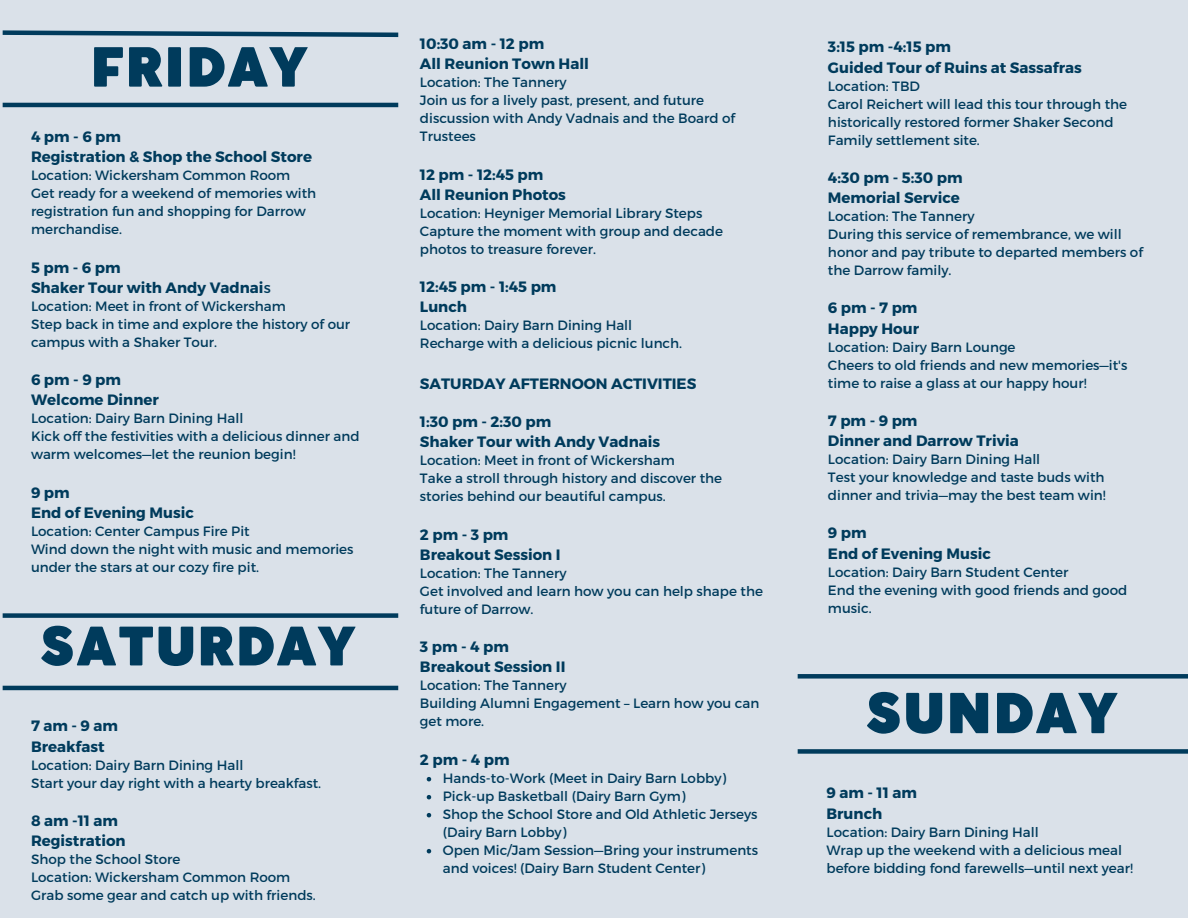
<style>
.page{position:relative;width:1188px;height:918px;background:#dae1e9}
.page>*{position:absolute;margin:0;border:0;box-sizing:border-box;transform-origin:0 0}
.t1{font:900 54.3px "Coco Gothic";color:#003b5c}
.t2{font:900 53.25px "Coco Gothic";color:#003b5c}
.t3{font:900 52.35px "Coco Gothic";color:#003b5c}
.t4{font:700 15px "Montserrat";color:#003b5c}
.t5{font:13.5px/18px "Montserrat";color:#003b5c}
.s1{font-weight:400}
</style>
<div class="page">
<svg style="left:2px;top:30px;width:397px;height:8px"></svg>
<hr style="left:3px;top:103px;width:395px;height:4px;background:#003b5c">
<svg style="left:427px;top:777px;width:4px;height:4px"></svg>
<svg style="left:427px;top:795px;width:4px;height:4px"></svg>
<svg style="left:427px;top:813px;width:4px;height:4px"></svg>
<svg style="left:427px;top:849px;width:4px;height:4px"></svg>
<hr style="left:3px;top:686px;width:395px;height:4px;background:#003b5c">
<div style="left:3px;top:613px;width:395px;height:5px;background:#003b5c"></div>
<div style="left:798px;top:749px;width:390px;height:5px;background:#003b5c"></div>
<div style="left:798px;top:674px;width:390px;height:5px;background:#003b5c"></div>
<p class="t2" style="left:90px;top:47px;width:219px">FRIDAY</p>
<h1 class="t4" style="left:31px;top:127px;width:92px">4pm-6pm</h1>
<p class="t4" style="left:31px;top:147px;width:283px">Registration &amp; Shop the School Store</p>
<p class="t5" style="left:31px;top:166px;width:261px">Location: Wickersham Common Room</p>
<p class="t5" style="left:31px;top:184px;width:287px">Get ready for a weekend of memories with registration fun and shopping for Darrow merchandise.</p>
<p class="t4" style="left:31px;top:258px;width:91px">5pm-6pm</p>
<p class="t4" style="left:31px;top:278px;width:241px">Shaker Tour with Andy Vadnai<span class="s1">s</span></p>
<p class="t5" style="left:31px;top:296px;width:256px">Location: Meet in front of Wickersham</p>
<p class="t5" style="left:31px;top:314px;width:321px">Step back in time and explore the history of our campus with a Shaker Tour.</p>
<p class="t4" style="left:31px;top:370px;width:92px">6pm-9pm</p>
<p class="t4" style="left:31px;top:390px;width:129px">Welcome Dinner</p>
<p class="t5" style="left:31px;top:409px;width:214px">Location: Dairy Barn Dining Hall</p>
<p class="t5" style="left:31px;top:427px;width:330px">Kick off the festivities with a delicious dinner and warm welcomes—let the reunion begin!</p>
<p class="t4" style="left:31px;top:483px;width:40px">9 pm</p>
<p class="t4" style="left:31px;top:503px;width:164px">End of Evening Music</p>
<p class="t5" style="left:31px;top:521px;width:220px">Location: Center Campus Fire Pit</p>
<p class="t5" style="left:31px;top:539px;width:324px">Wind down the night with music and memories under the stars at our cozy fire pit.</p>
<p class="t3" style="left:40px;top:627px;width:317px">SATURDAY</p>
<p class="t4" style="left:31px;top:716px;width:88px">7am-9am</p>
<p class="t4" style="left:31px;top:737px;width:75px">Breakfast</p>
<p class="t5" style="left:31px;top:755px;width:214px">Location: Dairy Barn Dining Hall</p>
<p class="t5" style="left:31px;top:773px;width:292px">Start your day right with a hearty breakfast.</p>
<p class="t4" style="left:31px;top:811px;width:89px">8 am -11 am</p>
<p class="t4" style="left:31px;top:831px;width:96px">Registration</p>
<p class="t5" style="left:31px;top:850px;width:151px">Shop the School Store</p>
<p class="t5" style="left:31px;top:868px;width:261px">Location: Wickersham Common Room</p>
<p class="t5" style="left:31px;top:886px;width:286px">Grab some gear and catch up with friends.</p>
<h1 class="t4" style="left:420px;top:34px;width:126px">10:30 am - 12 pm</h1>
<p class="t4" style="left:420px;top:54px;width:171px">All Reunion Town Hall</p>
<p class="t5" style="left:420px;top:73px;width:148px">Location: The Tannery</p>
<p class="t5" style="left:420px;top:91px;width:317px">Join us for a lively past, present, and future discussion with Andy Vadnais and the Board of<br>Trustees</p>
<p class="t4" style="left:420px;top:164px;width:125px">12 pm - 12:45 pm</p>
<p class="t4" style="left:420px;top:185px;width:148px">All Reunion Photos</p>
<p class="t5" style="left:420px;top:203px;width:284px">Location: Heyniger Memorial Library Steps</p>
<p class="t5" style="left:420px;top:221px;width:305px">Capture the moment with group and decade photos to treasure forever.</p>
<p class="t4" style="left:420px;top:277px;width:138px">12:45 pm - 1:45 pm</p>
<p class="t4" style="left:420px;top:297px;width:49px">Lunch</p>
<p class="t5" style="left:420px;top:316px;width:214px">Location: Dairy Barn Dining Hall</p>
<p class="t5" style="left:420px;top:334px;width:264px">Recharge with a delicious picnic lunch.</p>
<p class="t4" style="left:420px;top:374px;width:278px">SATURDAY AFTERNOON ACTIVITIES</p>
<p class="t4" style="left:420px;top:412px;width:133px">1:30 pm - 2:30 pm</p>
<p class="t4" style="left:420px;top:432px;width:242px">Shaker Tour with Andy Vadnais</p>
<p class="t5" style="left:420px;top:451px;width:256px">Location: Meet in front of Wickersham</p>
<p class="t5" style="left:420px;top:469px;width:304px">Take a stroll through history and discover the stories behind our beautiful campus.</p>
<p class="t4" style="left:420px;top:524px;width:90px">2pm-3pm</p>
<p class="t4" style="left:420px;top:545px;width:142px">Breakout Session I</p>
<p class="t5" style="left:420px;top:563px;width:148px">Location: The Tannery</p>
<p class="t5" style="left:420px;top:581px;width:345px">Get involved and learn how you can help shape the future of Darrow.</p>
<p class="t4" style="left:420px;top:637px;width:91px">3pm-4pm</p>
<h2 class="t4" style="left:420px;top:657px;width:147px">Breakout Session II</h2>
<p class="t5" style="left:420px;top:676px;width:148px">Location: The Tannery</p>
<p class="t5" style="left:420px;top:694px;width:341px">Building Alumni Engagement – Learn how you can get more.</p>
<p class="t4" style="left:420px;top:749px;width:91px">2pm-4pm</p>
<p class="t5" style="left:443px;top:768px;width:285px">Hands-to-Work (Meet in Dairy Barn Lobby)</p>
<p class="t5" style="left:443px;top:786px;width:244px">Pick-up Basketball (Dairy Barn Gym)</p>
<p class="t5" style="left:443px;top:804px;width:316px">Shop the School Store and Old Athletic Jerseys (Dairy Barn Lobby)</p>
<p class="t5" style="left:443px;top:840px;width:317px">Open Mic/Jam Session—Bring your instruments and voices! (Dairy Barn Student Center)</p>
<p class="t4" style="left:828px;top:37px;width:124px">3:15 pm -4:15 pm</p>
<p class="t4" style="left:828px;top:57px;width:255px">Guided Tour of Ruins at Sassafras</p>
<p class="t5" style="left:828px;top:76px;width:94px">Location: TBD</p>
<p class="t5" style="left:828px;top:94px;width:301px">Carol Reichert will lead this tour through the historically restored former Shaker Second<br>Family settlement site.</p>
<p class="t4" style="left:828px;top:168px;width:136px">4:30 pm - 5:30 pm</p>
<h3 class="t4" style="left:828px;top:188px;width:133px">Memorial Service</h3>
<p class="t5" style="left:828px;top:207px;width:148px">Location: The Tannery</p>
<p class="t5" style="left:828px;top:225px;width:317px">During this service of remembrance, we will honor and pay tribute to departed members of the Darrow family.</p>
<p class="t4" style="left:828px;top:298px;width:91px">6pm-7pm</p>
<p class="t4" style="left:828px;top:318px;width:93px">Happy Hour</p>
<p class="t5" style="left:828px;top:337px;width:189px">Location: Dairy Barn Lounge</p>
<p class="t5" style="left:828px;top:355px;width:301px">Cheers to old friends and new memories—it's time to raise a glass at our happy hour!</p>
<p class="t4" style="left:828px;top:411px;width:91px">7pm-9pm</p>
<p class="t4" style="left:828px;top:431px;width:192px">Dinner and Darrow Trivia</p>
<p class="t5" style="left:828px;top:450px;width:214px">Location: Dairy Barn Dining Hall</p>
<p class="t5" style="left:828px;top:468px;width:279px">Test your knowledge and taste buds with dinner and trivia—may the best team win!</p>
<p class="t4" style="left:828px;top:523px;width:40px">9 pm</p>
<p class="t4" style="left:828px;top:543px;width:164px">End of Evening Music</p>
<p class="t5" style="left:828px;top:562px;width:242px">Location: Dairy Barn Student Center</p>
<p class="t5" style="left:828px;top:580px;width:301px">End the evening with good friends and good music.</p>
<h1 class="t1" style="left:866px;top:693px;width:253px">SUNDAY</h1>
<p class="t4" style="left:827px;top:783px;width:92px">9am-11am</p>
<p class="t4" style="left:827px;top:803px;width:57px">Brunch</p>
<p class="t5" style="left:827px;top:822px;width:214px">Location: Dairy Barn Dining Hall</p>
<p class="t5" style="left:827px;top:840px;width:308px">Wrap up the weekend with a delicious meal before bidding fond farewells—until next year!</p>
</div>
